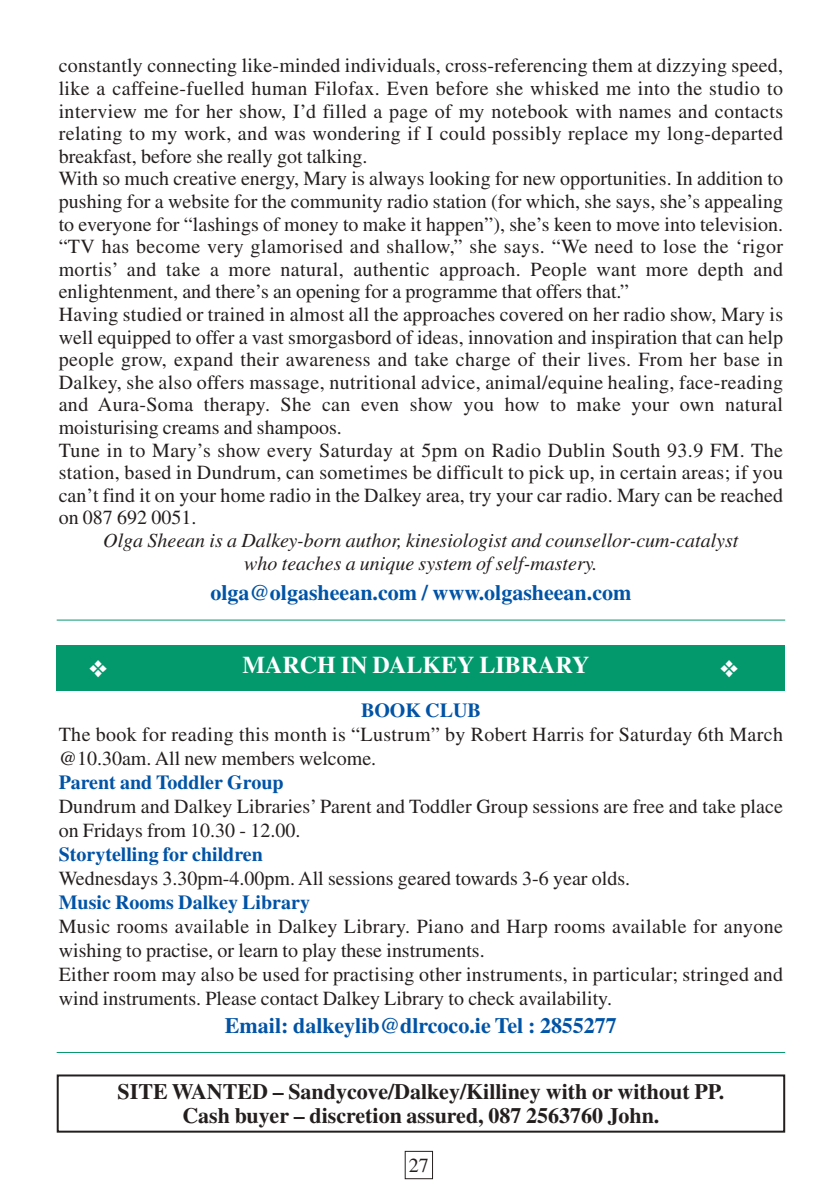
<style>
.page{position:relative;width:840px;height:1190px;background:#fff}
.page>*{position:absolute;margin:0;border:0;box-sizing:border-box;transform-origin:0 0}
.t1{font:700 24px "Times";color:#fff}
.t2{font:700 22px/24px "Times";color:#241f1f;text-align:center}
.t3{font:700 22px "Times";color:#0153a6}
.t4{font:20px/22.6px "Times";letter-spacing:.01em;color:#241f1f}
.t5{font:italic 20px/22.6px "Times";color:#241f1f;text-align:center}
.t6{font:700 20px "Times";color:#0153a6}
</style>
<div class="page">
<div style="left:405px;top:1151px;width:28px;height:28px;border:1px solid #241f1f"></div>
<div style="left:57px;top:645px;width:728px;height:45px;background:#04996d"></div>
<hr style="left:57px;top:620px;width:728px;height:1px;background:#04996d">
<hr style="left:57px;top:1052px;width:728px;height:1px;background:#04996d">
<div style="left:57px;top:1074px;width:728px;height:59px;border:2px solid #241f1f"></div>
<p class="t4" style="left:59px;top:56px;width:726px">constantly connecting like-minded individuals, cross-referencing them at dizzying speed, like a caffeine-fuelled human Filofax. Even before she whisked me into the studio to interview me for her show, I’d filled a page of my notebook with names and contacts relating to my work, and was wondering if I could possibly replace my long-departed breakfast, before she really got talking.<br>With so much creative energy, Mary is always looking for new opportunities. In addition to pushing for a website for the community radio station (for which, she says, she’s appealing to everyone for “lashings of money to make it happen”), she’s keen to move into television. “TV has become very glamorised and shallow,” she says. “We need to lose the ‘rigor mortis’ and take a more natural, authentic approach. People want more depth and enlightenment, and there’s an opening for a programme that offers that.”<br>Having studied or trained in almost all the approaches covered on her radio show, Mary is well equipped to offer a vast smorgasbord of ideas, innovation and inspiration that can help people grow, expand their awareness and take charge of their lives. From her base in Dalkey, she also offers massage, nutritional advice, animal/equine healing, face-reading and Aura-Soma therapy. She can even show you how to make your own natural moisturising creams and shampoos.<br>Tune in to Mary’s show every Saturday at 5pm on Radio Dublin South 93.9 FM. The station, based in Dundrum, can sometimes be difficult to pick up, in certain areas; if you can’t find it on your home radio in the Dalkey area, try your car radio. Mary can be reached on 087 692 0051.</p>
<p class="t5" style="left:103px;top:531px;width:637px">Olga Sheean is a Dalkey-born author, kinesiologist and counsellor-cum-catalyst who teaches a unique system of self-mastery.</p>
<p class="t3" style="left:210px;top:585px;width:423px">olga@olgasheean.com / www.olgasheean.com</p>
<p class="t1" style="left:242px;top:656px;width:348px">MARCH IN DALKEY LIBRARY</p>
<p class="t6" style="left:361px;top:703px;width:121px">BOOK CLUB</p>
<p class="t4" style="left:59px;top:724px;width:726px;line-height:24px">The book for reading this month is “Lustrum” by Robert Harris for Saturday 6th March @10.30am. All new members welcome.</p>
<p class="t6" style="left:59px;top:775px;width:226px">Parent and Toddler Group</p>
<p class="t4" style="left:59px;top:796px;width:726px;line-height:24px">Dundrum and Dalkey Libraries’ Parent and Toddler Group sessions are free and take place on Fridays from 10.30 - 12.00.</p>
<p class="t6" style="left:59px;top:847px;width:206px">Storytelling for children</p>
<p class="t4" style="left:59px;top:869px;width:573px">Wednesdays 3.30pm-4.00pm. All sessions geared towards 3-6 year olds.</p>
<p class="t6" style="left:59px;top:895px;width:253px">Music Rooms Dalkey Library</p>
<p class="t4" style="left:59px;top:916px;width:726px;line-height:24px">Music rooms available in Dalkey Library. Piano and Harp rooms available for anyone wishing to practise, or learn to play these instruments.<br>Either room may also be used for practising other instruments, in particular; stringed and wind instruments. Please contact Dalkey Library to check availability.</p>
<p class="t3" style="left:225px;top:1017px;width:394px">Email: dalkeylib@dlrcoco.ie Tel : 2855277</p>
<p class="t2" style="left:118px;top:1082px;width:608px">SITE WANTED – Sandycove/Dalkey/Killiney with or without PP.<br>Cash buyer – discretion assured, 087 2563760 John.</p>
<p class="t4" style="left:409px;top:1155px;width:21px">27</p>
</div>
